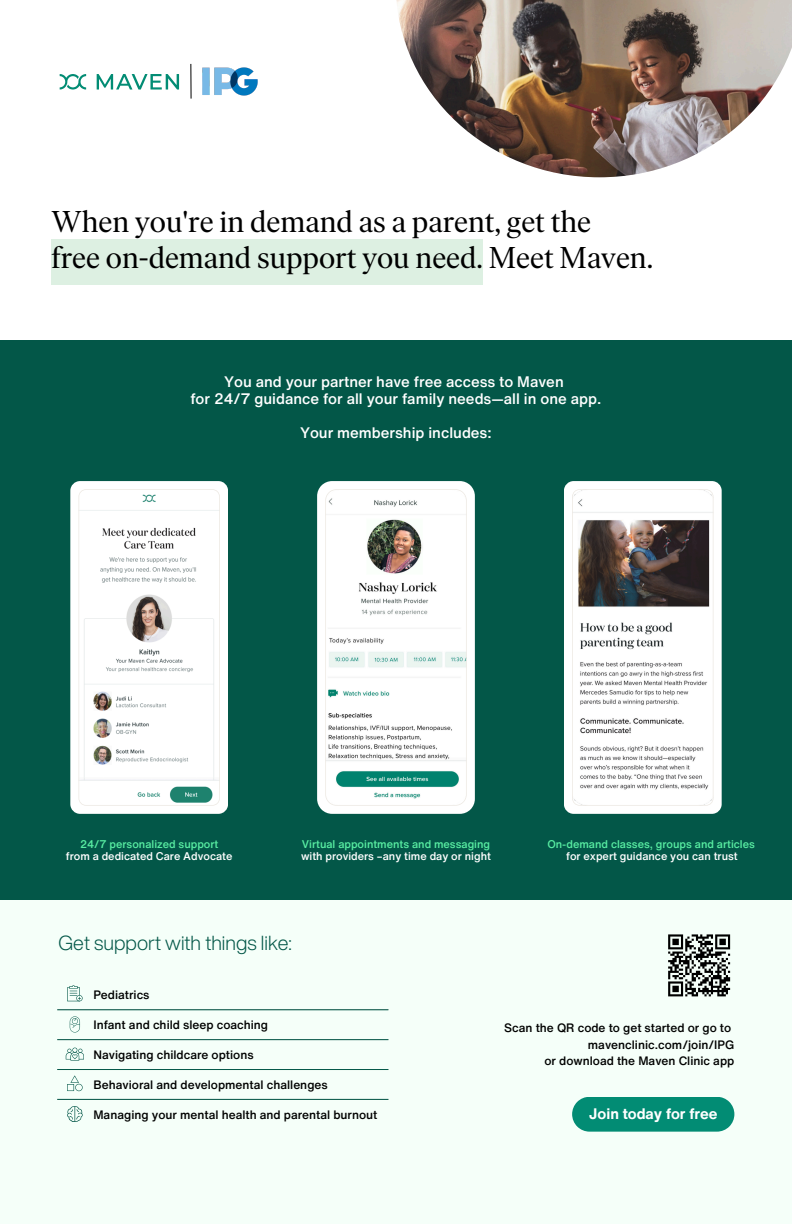
<style>
.page{position:relative;width:792px;height:1224px;background:#035748}
.page>*{position:absolute;margin:0;border:0;box-sizing:border-box;transform-origin:0 0}
.t1{font:30px/36px "Ivar Headline";color:#000}
.t2{font:300 20px "Helvetica Now Display";color:#035748}
.t3{font:500 15px/17.2px "Helvetica Now Text";color:#fff;text-align:center}
.t4{font:700 15px "Helvetica Now Text";color:#fff}
.t5{font:500 12px "Helvetica Now Text";color:#000}
.t6{font:500 11px/12.8px "Helvetica Now Text";color:#58eda2}
.t7{font:500 11px "Helvetica Now Text";color:#fff}
.s1{color:#fff}
</style>
<div class="page">
<div style="left:0;top:900px;width:792px;height:324px;background:#f5fff9"></div>
<hr style="left:57px;top:1009px;width:331px;height:1px;background:#035748">
<hr style="left:57px;top:1039px;width:331px;height:1px;background:#035748">
<hr style="left:57px;top:1069px;width:331px;height:1px;background:#035748">
<hr style="left:57px;top:1099px;width:331px;height:1px;background:#035748">
<svg style="left:572px;top:1097px;width:162px;height:35px;background:#0f927b"></svg>
<svg style="left:668px;top:934px;width:63px;height:63px"></svg>
<div style="left:0;top:0;width:792px;height:339px;background:#fff"></div>
<img style="left:396px;top:0;width:396px;height:177px">
<svg style="left:317px;top:481px;width:158px;height:333px;background:#f4f8f7"></svg>
<svg style="left:325px;top:489px;width:142px;height:317px;background:#e4eae8"></svg>
<div style="left:70px;top:481px;width:158px;height:333px;background:#fff;border-radius:10px"></div>
<svg style="left:78px;top:489px;width:142px;height:317px"></svg>
<div style="left:564px;top:481px;width:158px;height:333px;background:#fff;border-radius:10px"></div>
<svg style="left:572px;top:489px;width:142px;height:317px"></svg>
<div style="left:51px;top:239px;width:432px;height:46px;background:#ddf0e2"></div>
<hr style="left:190px;top:64px;width:1px;height:35px;background:#000">
<svg style="left:97px;top:74px;width:82px;height:16px"></svg>
<svg style="left:60px;top:74px;width:26px;height:16px"></svg>
<svg style="left:67px;top:985px;width:16px;height:16px"></svg>
<svg style="left:70px;top:1016px;width:10px;height:17px"></svg>
<svg style="left:67px;top:1076px;width:16px;height:15px"></svg>
<svg style="left:67px;top:1106px;width:16px;height:16px"></svg>
<svg style="left:66px;top:1048px;width:18px;height:12px"></svg>
<img style="left:203px;top:68px;width:54px;height:28px">
<p class="t1" style="left:51px;top:203px;width:603px">When you're in demand as a parent, get the<br>free on-demand support you need. Meet Maven.</p>
<p class="t3" style="left:190px;top:373px;width:412px">You and your partner have free access to Maven<br>for 24/7 guidance for all your family needs—all in one app.</p>
<p class="t3" style="left:300px;top:424px;width:193px">Your membership includes:</p>
<p class="t6" style="left:80px;top:837px;width:140px">24/7 personalized support</p>
<p class="t7" style="left:66px;top:848px;width:168px">from a dedicated Care Advocate</p>
<p class="t6" style="left:301px;top:837px;width:191px">Virtual appointments and messaging <span class="s1">with providers –any time day or night</span></p>
<h2 class="t2" style="left:59px;top:927px;width:235px">Get support with things like:</h2>
<p class="t6" style="left:547px;top:837px;width:209px">On-demand classes, groups and articles</p>
<p class="t7" style="left:566px;top:848px;width:173px">for expert guidance you can trust</p>
<p class="t5" style="left:93px;top:985px;width:58px">Pediatrics</p>
<p class="t5" style="left:93px;top:1016px;width:176px">Infant and child sleep coaching</p>
<p class="t5" style="left:93px;top:1046px;width:162px">Navigating childcare options</p>
<h1 class="t5" style="left:93px;top:1075px;width:236px">Behavioral and developmental challenges</h1>
<h3 class="t5" style="left:93px;top:1106px;width:286px">Managing your mental health and parental burnout</h3>
<h3 class="t4" style="left:589px;top:1102px;width:130px">Join today for free</h3>
<p class="t5" style="left:504px;top:1019px;width:229px">Scan the QR code to get started or go to</p>
<p class="t5" style="left:588px;top:1036px;width:148px">mavenclinic.com/join/IPG</p>
<p class="t5" style="left:545px;top:1052px;width:191px">or download the Maven Clinic app</p>
</div>
